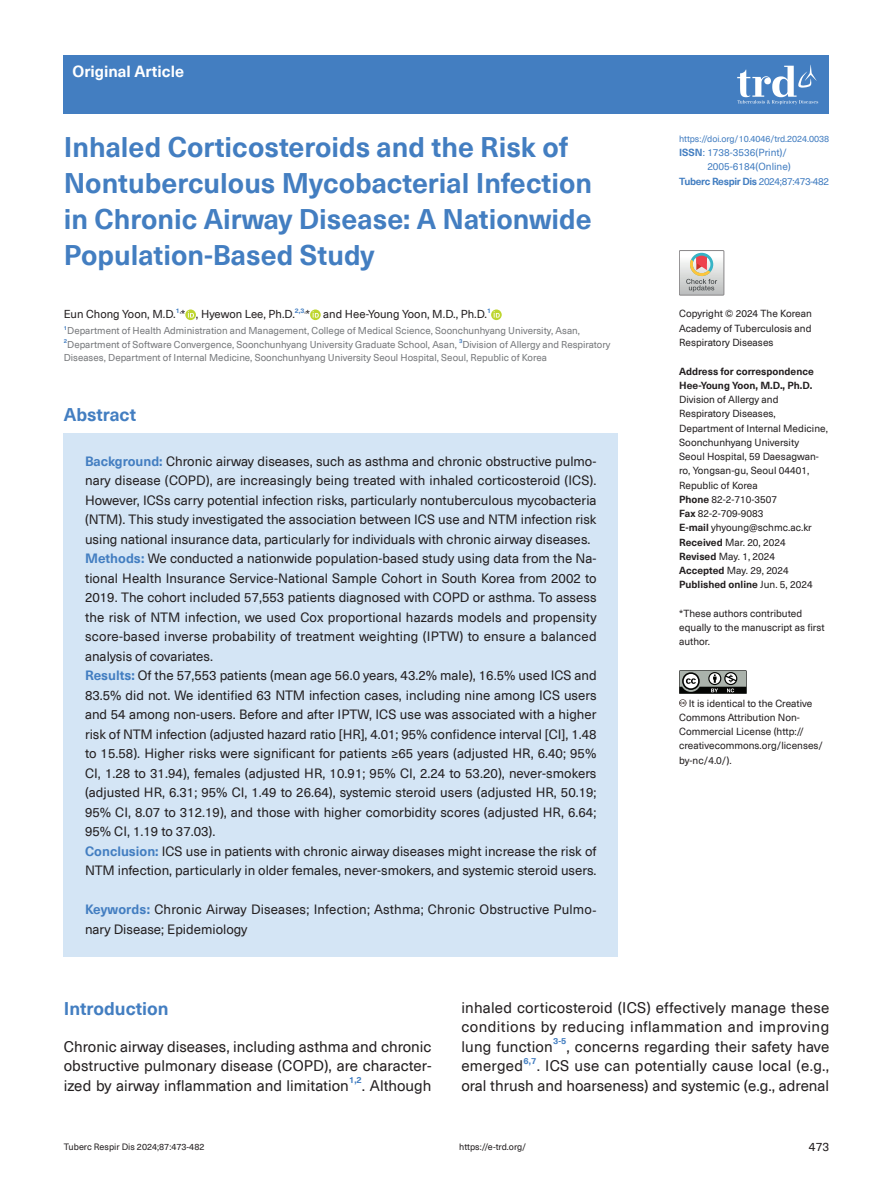
<style>
.page{position:relative;width:893px;height:1191px;background:#fff}
.page>*{position:absolute;margin:0;border:0;box-sizing:border-box;transform-origin:0 0}
.t1{font:700 27.75px/36px "Neue Haas Unica Pro";color:#437ec1}
.t2{font:700 18px "Neue Haas Unica Pro";color:#437ec1}
.t3{font:700 15.75px "Neue Haas Unica Pro";color:#fff}
.t4{font:15px/19.5px "Neue Haas Unica Pro";letter-spacing:.005em;color:#231f20;text-align:justify}
.t5{font:13.2px/19.5px "Neue Haas Unica Pro";color:#231f20}
.t6{font:12px "Neue Haas Unica Pro";color:#231f20}
.t7{font:11.25px "Neue Haas Unica Pro";color:#231f20}
.t8{font:10.05px/14.2px "Neue Haas Unica Pro";color:#231f20}
.t9{font:10.05px "Neue Haas Unica Pro";color:#437ec1}
.t10{font:700 10.05px "Neue Haas Unica Pro";letter-spacing:-.035em;color:#437ec1}
.t11{font:9.75px/13.5px "Neue Haas Unica Pro";color:#76787b}
.t12{font:9px "Neue Haas Unica Pro";color:#231f20}
.t13{font:9px "Neue Haas Unica Pro";letter-spacing:-.005em;color:#437ec1}
.t14{font:700 8.7px "Neue Haas Unica Pro";color:#437ec1}
.t15{font:700 6.6px "Neue Haas Unica Pro";color:#437ec1}
.t16{font:700 5.7px "Neue Haas Unica Pro";color:#437ec1}
.s1{font-weight:400;color:#231f20}
.s2{font-weight:700;color:#437ec1}
.s3{font-weight:700}
.s4{font-weight:400}
</style>
<div class="page">
<div style="left:64px;top:55px;width:765px;height:59px;background:#437ec1"></div>
<svg style="left:737px;top:65px;width:81px;height:39px"></svg>
<svg style="left:185px;top:309px;width:11px;height:11px"></svg>
<svg style="left:188px;top:311px;width:6px;height:6px"></svg>
<svg style="left:310px;top:309px;width:11px;height:11px"></svg>
<svg style="left:313px;top:311px;width:6px;height:6px"></svg>
<svg style="left:491px;top:309px;width:11px;height:11px"></svg>
<svg style="left:494px;top:311px;width:6px;height:6px"></svg>
<svg style="left:679px;top:670px;width:68px;height:36px"></svg>
<div style="left:64px;top:433px;width:554px;height:524px;background:#d4e5f5"></div>
<svg style="left:679px;top:250px;width:45px;height:45px"></svg>
<p class="t3" style="left:73px;top:62px;width:113px">Original Article</p>
<p class="t1" style="left:64px;top:129px;width:530px">Inhaled Corticosteroids and the Risk of Nontuberculous Mycobacterial Infection in Chronic Airway Disease: A Nationwide Population-Based Study</p>
<p class="t7" style="left:64px;top:308px;width:233px">Eun Chong Yoon, M.D. * , Hyewon Lee, Ph.D.</p>
<p class="t15" style="left:176px;top:307px;width:7px">1<span class="s1">,</span></p>
<p class="t15" style="left:295px;top:307px;width:13px">2,3<span class="s1">,</span></p>
<p class="t7" style="left:305px;top:308px;width:183px">* and Hee-Young Yoon, M.D., Ph.D.</p>
<p class="t15" style="left:487px;top:307px;width:5px">1</p>
<p class="t16" style="left:64px;top:324px;width:5px">1</p>
<p class="t11" style="left:67px;top:324px;width:514px">Department of Health Administration and Management, College of Medical Science, Soonchunhyang University, Asan,</p>
<p class="t16" style="left:64px;top:338px;width:5px">2</p>
<p class="t11" style="left:67px;top:338px;width:391px">Department of Software Convergence, Soonchunhyang University Graduate School, Asan,</p>
<p class="t16" style="left:459px;top:338px;width:5px">3</p>
<p class="t11" style="left:64px;top:338px;width:548px;text-indent:399px">Division of Allergy and Respiratory<br>Diseases, Department of Internal Medicine, Soonchunhyang University Seoul Hospital, Seoul, Republic of Korea</p>
<p class="t2" style="left:64px;top:403px;width:74px">Abstract</p>
<p class="t5" style="left:85px;top:451px;width:513px"><span class="s2">Background:</span> Chronic airway diseases, such as asthma and chronic obstructive pulmo&shy;nary disease (COPD), are increasingly being treated with inhaled corticosteroid (ICS).<br>However, ICSs carry potential infection risks, particularly nontuberculous mycobacteria (NTM). This study investigated the association between ICS use and NTM infection risk using national insurance data, particularly for individuals with chronic airway diseases.<br><span class="s2">Methods:</span> We conducted a nationwide population-based study using data from the Na&shy;tional Health Insurance Service-National Sample Cohort in South Korea from 2002 to 2019. The cohort included 57,553 patients diagnosed with COPD or asthma. To assess the risk of NTM infection, we used Cox proportional hazards models and propensity score-based inverse probability of treatment weighting (IPTW) to ensure a balanced analysis of covariates.<br><span class="s2">Results:</span> Of the 57,553 patients (mean age 56.0 years, 43.2% male), 16.5% used ICS and 83.5% did not. We identified 63 NTM infection cases, including nine among ICS users and 54 among non-users. Before and after IPTW, ICS use was associated with a higher risk of NTM infection (adjusted hazard ratio [HR], 4.01; 95% confidence interval [CI], 1.48 to 15.58). Higher risks were significant for patients ≥65 years (adjusted HR, 6.40; 95% CI, 1.28 to 31.94), females (adjusted HR, 10.91; 95% CI, 2.24 to 53.20), never-smokers (adjusted HR, 6.31; 95% CI, 1.49 to 26.64), systemic steroid users (adjusted HR, 50.19; 95% CI, 8.07 to 312.19), and those with higher comorbidity scores (adjusted HR, 6.64; 95% CI, 1.19 to 37.03).<br><span class="s2">Conclusion:</span> ICS use in patients with chronic airway diseases might increase the risk of NTM infection, particularly in older females, never-smokers, and systemic steroid users.</p>
<p class="t5" style="left:85px;top:900px;width:513px"><span class="s2">Keywords:</span> Chronic Airway Diseases; Infection; Asthma; Chronic Obstructive Pulmo&shy;nary Disease; Epidemiology</p>
<p class="t13" style="left:679px;top:133px;width:152px">https://doi.org/10.4046/trd.2024.0038</p>
<p class="t9" style="left:679px;top:147px;width:110px"><span class="s3">ISSN</span>: 1738-3536(Print)/</p>
<p class="t9" style="left:707px;top:161px;width:85px">2005-6184(Online)</p>
<p class="t10" style="left:679px;top:175px;width:152px">Tuberc Respir Dis <span class="s4">2024;87:473-482</span></p>
<p class="t8" style="left:679px;top:307px;width:134px;text-align:justify">Copyright © 2024 The Korean Academy of Tuberculosis and Respiratory Diseases</p>
<p class="t8" style="left:679px;top:364px;width:150px"><span class="s3">Address for correspondence<br>Hee-Young Yoon, M.D., Ph.D.<br></span>Division of Allergy and<br>Respiratory Diseases,<br>Department of Internal Medicine,<br>Soonchunhyang University<br>Seoul Hospital, 59 Daesagwan&shy;ro, Yongsan-gu, Seoul 04401,<br>Republic of Korea<br><span class="s3">Phone</span> 82-2-710-3507<br><span class="s3">Fax</span> 82-2-709-9083<br><span class="s3">E-mail</span> yhyoung@schmc.ac.kr<br><span class="s3">Received</span> Mar. 20, 2024<br><span class="s3">Revised</span> May. 1, 2024<br><span class="s3">Accepted</span> May. 29, 2024<br><span class="s3">Published online</span> Jun. 5, 2024</p>
<p class="t8" style="left:679px;top:606px;width:147px">*These authors contributed equally to the manuscript as first author.</p>
<p class="t8" style="left:679px;top:696px;width:146px;text-indent:10px">It is identical to the Creative<br>Commons Attribution Non-<br>Commercial License (http:// creativecommons.org/licenses/ by-nc/4.0/).</p>
<p class="t2" style="left:64px;top:997px;width:106px">Introduction</p>
<p class="t4" style="left:64px;top:1036px;width:369px">Chronic airway diseases, including asthma and chronic obstructive pulmonary disease (COPD), are character&shy;ized by airway inflammation and limitation</p>
<p class="t14" style="left:349px;top:1075px;width:14px">1,2</p>
<p class="t4" style="left:362px;top:1075px;width:71px">. Although</p>
<p class="t4" style="left:461px;top:997px;width:369px">inhaled corticosteroid (ICS) effectively manage these conditions by reducing inflammation and improving lung function</p>
<p class="t14" style="left:553px;top:1036px;width:15px">3-5</p>
<p class="t4" style="left:567px;top:1036px;width:264px">, concerns regarding their safety have</p>
<p class="t4" style="left:461px;top:1056px;width:63px">emerged</p>
<p class="t14" style="left:523px;top:1055px;width:15px">6,7</p>
<p class="t4" style="left:461px;top:1056px;width:369px;text-align:right">. ICS use can potentially cause local (e.g.,<br>oral thrush and hoarseness) and systemic (e.g., adrenal</p>
<p class="t12" style="left:64px;top:1141px;width:142px">Tuberc Respir Dis 2024;87:473-482</p>
<p class="t12" style="left:459px;top:1141px;width:69px">https://e-trd.org/</p>
<p class="t6" style="left:809px;top:1139px;width:22px">473</p>
</div>
